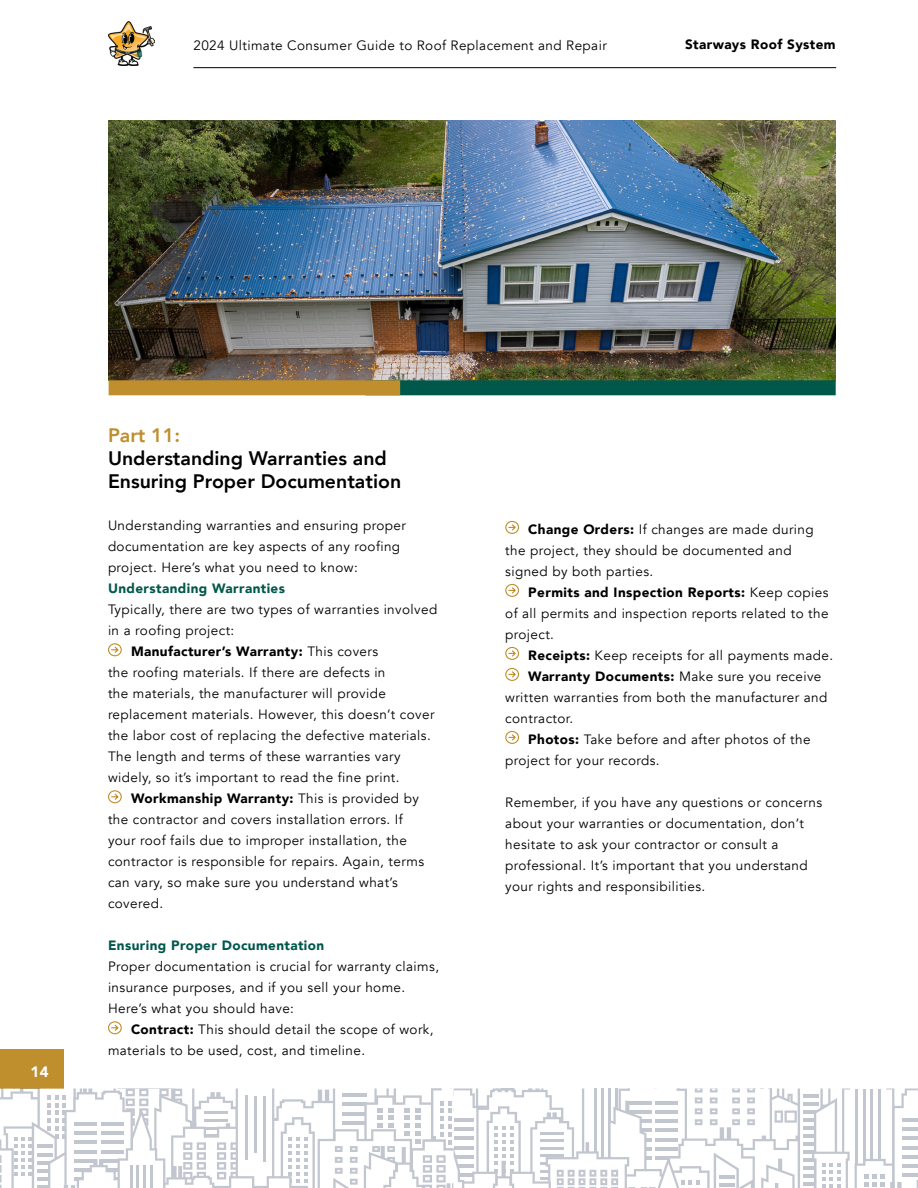
<style>
.page{position:relative;width:918px;height:1188px;background:#fff}
.page>*{position:absolute;margin:0;border:0;box-sizing:border-box;transform-origin:0 0}
.t1{font:800 19.5px/23.4px "Avenir";color:#000}
.t2{font:800 19.5px "Avenir";color:#bf8e2d}
.t3{font:900 15px "Avenir";color:#fff}
.t4{font:13.5px/21px "Avenir";letter-spacing:.03em;color:#000}
.t5{font:900 13.5px "Avenir";letter-spacing:.03em;color:#000}
.t6{font:900 13.5px "Avenir";letter-spacing:.03em;color:#00584b}
.s1{font-weight:400}
.s2{font-weight:900}
</style>
<div class="page">
<div style="left:0;top:1049px;width:64px;height:40px;background:#bf8e2d"></div>
<hr style="left:193px;top:67px;width:643px;height:1px;background:#000">
<svg style="left:0;top:1089px;width:918px;height:99px"></svg>
<img style="left:108px;top:120px;width:728px;height:260px">
<svg style="left:108px;top:643px;width:14px;height:14px"></svg>
<svg style="left:108px;top:790px;width:14px;height:14px"></svg>
<svg style="left:108px;top:1021px;width:14px;height:14px"></svg>
<div style="left:366px;top:380px;width:470px;height:15px;background:#00584b"></div>
<div style="left:109px;top:380px;width:291px;height:15px;background:#bf8e2d"></div>
<svg style="left:505px;top:520px;width:14px;height:14px"></svg>
<svg style="left:505px;top:583px;width:14px;height:14px"></svg>
<svg style="left:505px;top:646px;width:14px;height:14px"></svg>
<svg style="left:505px;top:667px;width:14px;height:14px"></svg>
<svg style="left:505px;top:730px;width:14px;height:14px"></svg>
<img style="left:109px;top:21px;width:46px;height:45px">
<p class="t4" style="left:193px;top:35px;width:415px">2024 Ultimate Consumer Guide to Roof Replacement and Repair</p>
<p class="t5" style="left:685px;top:33px;width:152px">Starways Roof System</p>
<p class="t3" style="left:31px;top:1059px;width:20px">14</p>
<h1 class="t2" style="left:108px;top:417px;width:74px">Part 11:</h1>
<h1 class="t1" style="left:108px;top:445px;width:295px">Understanding Warranties and<br>Ensuring Proper Documentation</h1>
<p class="t4" style="left:108px;top:515px;width:299px">Understanding warranties and ensuring proper documentation are key aspects of any roofing project. Here’s what you need to know:</p>
<p class="t6" style="left:108px;top:577px;width:179px">Understanding Warranties</p>
<p class="t4" style="left:108px;top:599px;width:331px">Typically, there are two types of warranties involved</p>
<p class="t4" style="left:108px;top:620px;width:128px">in a roofing project:</p>
<p class="t5" style="left:131px;top:640px;width:249px">Manufacturer’s Warranty: <span class="s1">This covers</span></p>
<p class="t4" style="left:108px;top:662px;width:279px">the roofing materials. If there are defects in</p>
<p class="t4" style="left:108px;top:683px;width:279px">the materials, the manufacturer will provide</p>
<p class="t4" style="left:108px;top:704px;width:328px">replacement materials. However, this doesn’t cover</p>
<p class="t4" style="left:108px;top:725px;width:324px">the labor cost of replacing the defective materials.</p>
<p class="t4" style="left:108px;top:746px;width:294px">The length and terms of these warranties vary</p>
<p class="t4" style="left:108px;top:767px;width:293px">widely, so it’s important to read the fine print.</p>
<p class="t5" style="left:131px;top:787px;width:289px">Workmanship Warranty: <span class="s1">This is provided by</span></p>
<p class="t4" style="left:108px;top:809px;width:296px">the contractor and covers installation errors. If</p>
<p class="t4" style="left:108px;top:830px;width:300px">your roof fails due to improper installation, the</p>
<p class="t4" style="left:108px;top:851px;width:318px">contractor is responsible for repairs. Again, terms</p>
<p class="t4" style="left:108px;top:872px;width:291px">can vary, so make sure you understand what’s</p>
<p class="t4" style="left:108px;top:893px;width:57px">covered.</p>
<p class="t6" style="left:108px;top:934px;width:218px">Ensuring Proper Documentation</p>
<p class="t4" style="left:108px;top:956px;width:333px">Proper documentation is crucial for warranty claims, insurance purposes, and if you sell your home.<br>Here’s what you should have:</p>
<p class="t4" style="left:108px;top:1019px;width:327px;text-indent:23px"><span class="s2">Contract:</span> This should detail the scope of work, materials to be used, cost, and timeline.</p>
<p class="t4" style="left:505px;top:519px;width:310px;text-indent:23px"><span class="s2">Change Orders:</span> If changes are made during the project, they should be documented and signed by both parties.</p>
<p class="t4" style="left:505px;top:582px;width:325px;text-align:justify;text-indent:23px"><span class="s2">Permits and Inspection Reports:</span> Keep copies of all permits and inspection reports related to the project.</p>
<p class="t4" style="left:528px;top:645px;width:306px"><span class="s2">Receipts:</span> Keep receipts for all payments made.</p>
<p class="t5" style="left:528px;top:665px;width:295px">Warranty Documents: <span class="s1">Make sure you receive</span></p>
<p class="t4" style="left:505px;top:687px;width:324px">written warranties from both the manufacturer and</p>
<p class="t4" style="left:505px;top:708px;width:70px">contractor.</p>
<p class="t4" style="left:528px;top:729px;width:284px"><span class="s2">Photos:</span> Take before and after photos of the</p>
<p class="t4" style="left:505px;top:750px;width:156px">project for your records.</p>
<p class="t4" style="left:505px;top:792px;width:318px">Remember, if you have any questions or concerns about your warranties or documentation, don’t hesitate to ask your contractor or consult a professional. It’s important that you understand your rights and responsibilities.</p>
</div>
